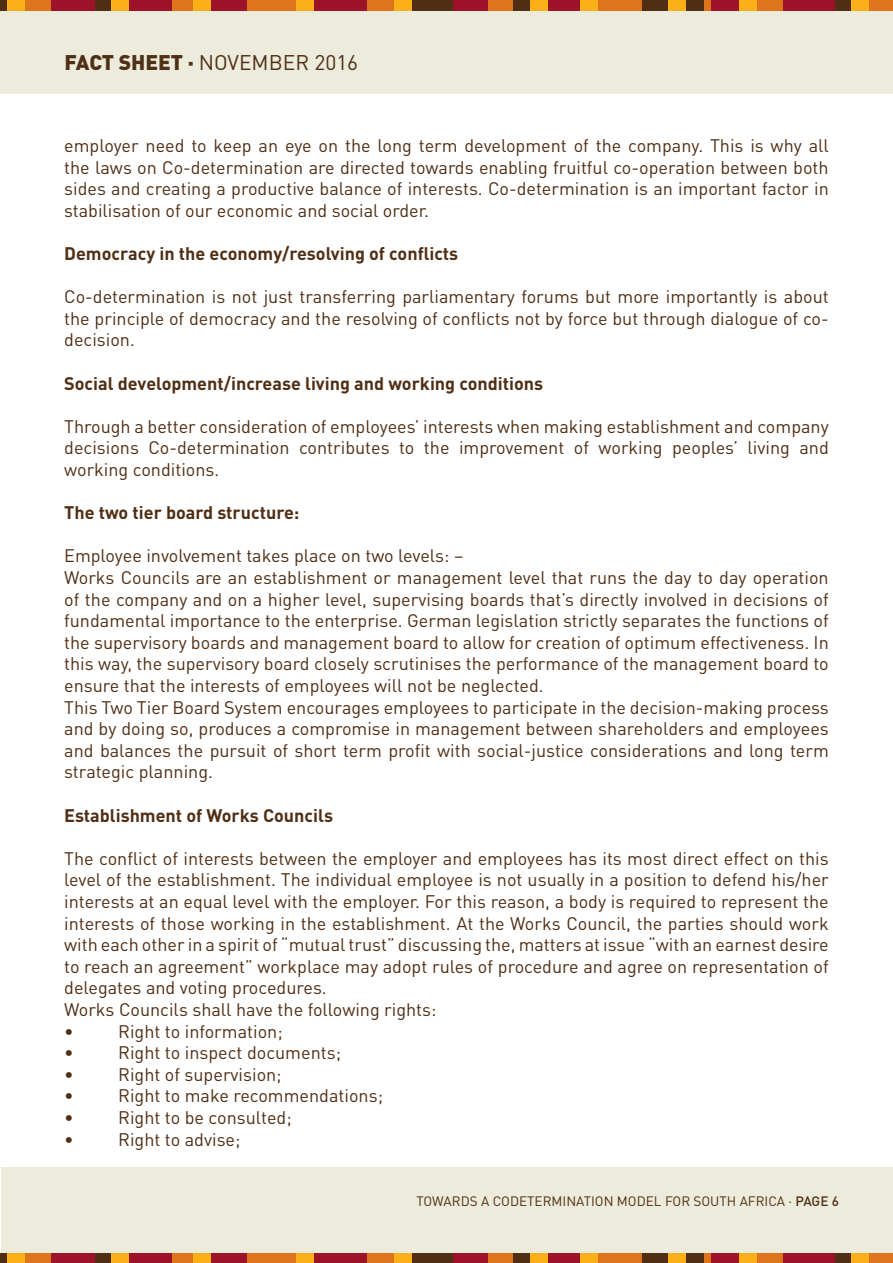
<style>
.page{position:relative;width:893px;height:1263px;background:#fff}
.page>*{position:absolute;margin:0;border:0;box-sizing:border-box;transform-origin:0 0}
.t1{font:21px "DIN Pro";color:#4f3017}
.t2{font:18px/21.6px "DIN Pro";color:#4f2e14;text-align:justify}
.t3{font:700 18px "DIN Pro";color:#4f2e14}
.t4{font:13.5px "DIN Pro";color:#4f2e14}
.s1{font-weight:900}
.s2{font-weight:500}
</style>
<div class="page">
<div style="left:2px;top:1167px;width:891px;height:96px;background:#edebdb"></div>
<div style="left:0;top:0;width:893px;height:94px;background:#edebdb"></div>
<div style="left:0;top:0;width:893px;height:10px;background:#de751c"></div>
<div style="left:546px;top:0;width:36px;height:10px;background:#9c1229"></div>
<div style="left:210px;top:0;width:36px;height:10px;background:#9c1229"></div>
<div style="left:451px;top:0;width:36px;height:10px;background:#9c1229"></div>
<div style="left:51px;top:0;width:46px;height:10px;background:#9c1229"></div>
<div style="left:126px;top:0;width:46px;height:10px;background:#9c1229"></div>
<div style="left:783px;top:0;width:53px;height:10px;background:#9c1229"></div>
<div style="left:314px;top:0;width:53px;height:10px;background:#9c1229"></div>
<div style="left:643px;top:0;width:61px;height:10px;background:#4f2e14"></div>
<div style="left:712px;top:0;width:29px;height:10px;background:#9c1229"></div>
<div style="left:411px;top:0;width:42px;height:10px;background:#4f2e14"></div>
<div style="left:96px;top:0;width:17px;height:10px;background:#4f2e14"></div>
<div style="left:514px;top:0;width:17px;height:10px;background:#4f2e14"></div>
<div style="left:835px;top:0;width:17px;height:10px;background:#4f2e14"></div>
<div style="left:0;top:0;width:8px;height:10px;background:#4f2e14"></div>
<div style="left:8px;top:0;width:17px;height:10px;background:#fcb017"></div>
<div style="left:193px;top:0;width:17px;height:10px;background:#fcb017"></div>
<div style="left:740px;top:0;width:17px;height:10px;background:#fcb017"></div>
<div style="left:668px;top:0;width:17px;height:10px;background:#fcb017"></div>
<div style="left:580px;top:0;width:17px;height:10px;background:#fcb017"></div>
<div style="left:395px;top:0;width:17px;height:10px;background:#fcb017"></div>
<div style="left:111px;top:0;width:17px;height:10px;background:#fcb017"></div>
<div style="left:530px;top:0;width:17px;height:10px;background:#fcb017"></div>
<div style="left:851px;top:0;width:18px;height:10px;background:#fcb017"></div>
<div style="left:297px;top:0;width:17px;height:10px;background:#fcb017"></div>
<div style="left:0;top:1253px;width:893px;height:10px;background:#de751c"></div>
<div style="left:546px;top:1253px;width:36px;height:10px;background:#9c1229"></div>
<div style="left:210px;top:1253px;width:36px;height:10px;background:#9c1229"></div>
<div style="left:451px;top:1253px;width:36px;height:10px;background:#9c1229"></div>
<div style="left:51px;top:1253px;width:46px;height:10px;background:#9c1229"></div>
<div style="left:126px;top:1253px;width:46px;height:10px;background:#9c1229"></div>
<div style="left:783px;top:1253px;width:53px;height:10px;background:#9c1229"></div>
<div style="left:314px;top:1253px;width:53px;height:10px;background:#9c1229"></div>
<div style="left:643px;top:1253px;width:61px;height:10px;background:#4f2e14"></div>
<div style="left:712px;top:1253px;width:29px;height:10px;background:#9c1229"></div>
<div style="left:411px;top:1253px;width:42px;height:10px;background:#4f2e14"></div>
<div style="left:96px;top:1253px;width:17px;height:10px;background:#4f2e14"></div>
<div style="left:514px;top:1253px;width:17px;height:10px;background:#4f2e14"></div>
<div style="left:835px;top:1253px;width:17px;height:10px;background:#4f2e14"></div>
<div style="left:0;top:1253px;width:8px;height:10px;background:#4f2e14"></div>
<div style="left:8px;top:1253px;width:17px;height:10px;background:#fcb017"></div>
<div style="left:193px;top:1253px;width:17px;height:10px;background:#fcb017"></div>
<div style="left:740px;top:1253px;width:17px;height:10px;background:#fcb017"></div>
<div style="left:668px;top:1253px;width:17px;height:10px;background:#fcb017"></div>
<div style="left:580px;top:1253px;width:17px;height:10px;background:#fcb017"></div>
<div style="left:395px;top:1253px;width:17px;height:10px;background:#fcb017"></div>
<div style="left:111px;top:1253px;width:17px;height:10px;background:#fcb017"></div>
<div style="left:530px;top:1253px;width:17px;height:10px;background:#fcb017"></div>
<div style="left:851px;top:1253px;width:18px;height:10px;background:#fcb017"></div>
<div style="left:297px;top:1253px;width:17px;height:10px;background:#fcb017"></div>
<p class="t1" style="left:65px;top:48px;width:295px"><span class="s1">FACT SHEET ·</span> NOVEMBER 2016</p>
<p class="t2" style="left:64px;top:134px;width:766px">employer need to keep an eye on the long term development of the company. This is why all the laws on Co-determination are directed towards enabling fruitful co-operation between both sides and creating a productive balance of interests. Co-determination is an important factor in stabilisation of our economic and social order.</p>
<p class="t3" style="left:64px;top:241px;width:396px">Democracy in the economy/resolving of conflicts</p>
<p class="t2" style="left:64px;top:285px;width:766px">Co-determination is not just transferring parliamentary forums but more importantly is about the principle of democracy and the resolving of conflicts not by force but through dialogue of co&shy;decision.</p>
<p class="t3" style="left:64px;top:371px;width:481px">Social development/increase living and working conditions</p>
<p class="t2" style="left:64px;top:415px;width:766px">Through a better consideration of employees’ interests when making establishment and company decisions Co-determination contributes to the improvement of working peoples’ living and working conditions.</p>
<p class="t3" style="left:64px;top:500px;width:237px">The two tier board structure:</p>
<p class="t2" style="left:64px;top:544px;width:766px;text-align:left">Employee involvement takes place on two levels: –<br>Works Councils are an establishment or management level that runs the day to day operation of the company and on a higher level, supervising boards that’s directly involved in decisions of fundamental importance to the enterprise. German legislation strictly separates the functions of the supervisory boards and management board to allow for creation of optimum effectiveness. In this way, the supervisory board closely scrutinises the performance of the management board to ensure that the interests of employees will not be neglected.<br>This Two Tier Board System encourages employees to participate in the decision-making process and by doing so, produces a compromise in management between shareholders and employees and balances the pursuit of short term profit with social-justice considerations and long term strategic planning.</p>
<p class="t3" style="left:64px;top:803px;width:270px">Establishment of Works Councils</p>
<p class="t2" style="left:64px;top:847px;width:766px;text-align:left">The conflict of interests between the employer and employees has its most direct effect on this level of the establishment. The individual employee is not usually in a position to defend his/her interests at an equal level with the employer. For this reason, a body is required to represent the interests of those working in the establishment. At the Works Council, the parties should work with each other in a spirit of “mutual trust” discussing the, matters at issue “with an earnest desire to reach an agreement” workplace may adopt rules of procedure and agree on representation of delegates and voting procedures.<br>Works Councils shall have the following rights:<br>•</p>
<p class="t2" style="left:118px;top:1020px;width:166px">Right to information;</p>
<p class="t2" style="left:64px;top:1041px;width:11px">•</p>
<p class="t2" style="left:118px;top:1041px;width:224px">Right to inspect documents;</p>
<p class="t2" style="left:64px;top:1063px;width:11px">•</p>
<p class="t2" style="left:118px;top:1063px;width:165px">Right of supervision;</p>
<p class="t2" style="left:64px;top:1084px;width:11px">•</p>
<p class="t2" style="left:118px;top:1084px;width:266px">Right to make recommendations;</p>
<p class="t2" style="left:64px;top:1106px;width:11px">•</p>
<p class="t2" style="left:118px;top:1106px;width:175px">Right to be consulted;</p>
<p class="t2" style="left:64px;top:1128px;width:11px">•</p>
<p class="t2" style="left:118px;top:1128px;width:124px">Right to advise;</p>
<p class="t4" style="left:416px;top:1192px;width:424px">TOWARDS A CODETERMINATION MODEL FOR SOUTH AFRICA · <span class="s2">PAGE 6</span></p>
</div>
